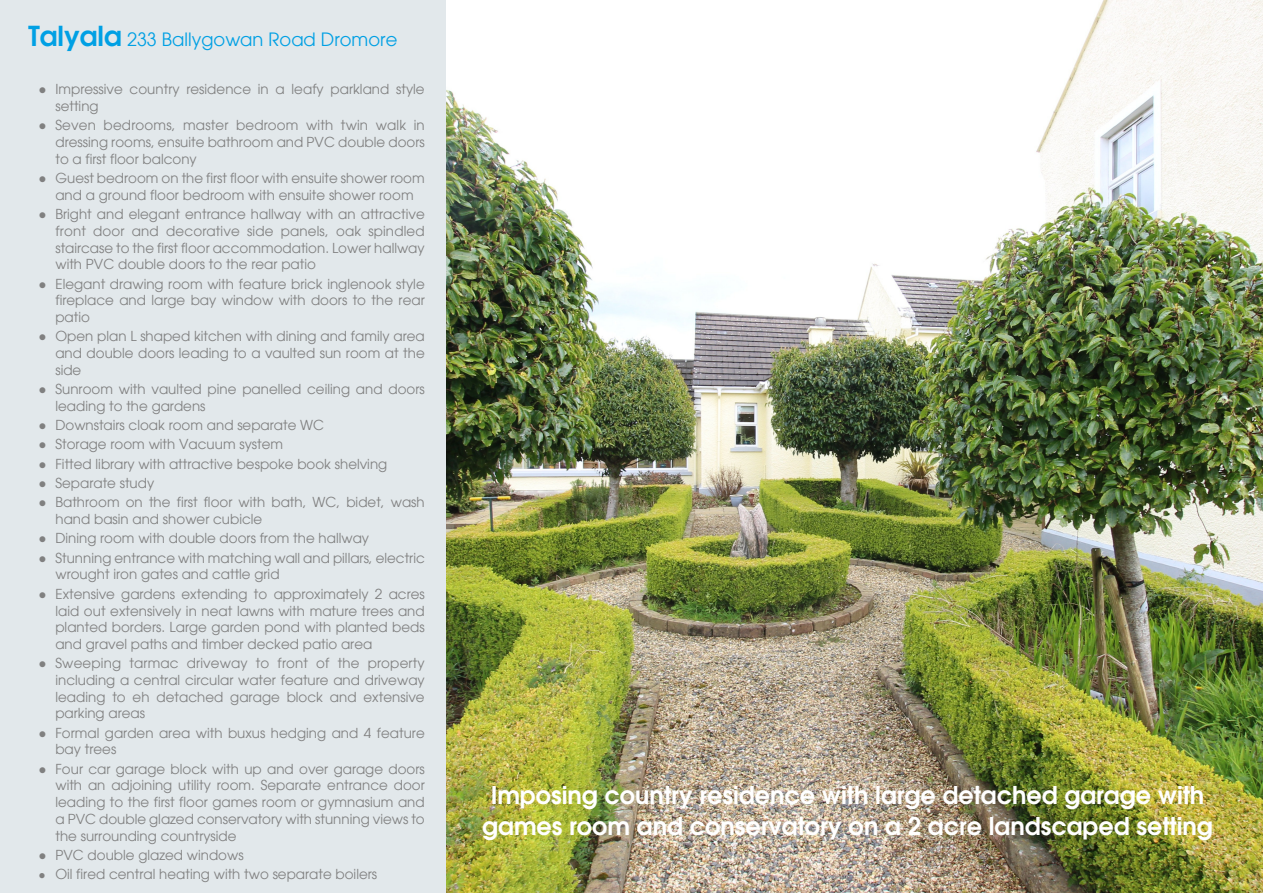
<style>
.page{position:relative;width:1263px;height:893px;background:#fff}
.page>*{position:absolute;margin:0;border:0;box-sizing:border-box;transform-origin:0 0}
.t1{font:600 24px/30.6px "Avant Garde";color:#fff;text-align:center}
.t2{font:18px "Avant Garde";color:#00a0e4}
.t3{font:13.5px/16.6px "Avant Garde";color:#808080;text-align:justify}
.s1{font-weight:600;font-size:27px}
.s2{font-family:"Times New Roman"}
.s3{font-family:"Times New Roman";font-size:12px}
</style>
<div class="page">
<img style="left:445px;top:0;width:818px;height:893px">
<div style="left:0;top:0;width:445px;height:893px;background:#e2e8eb"></div>
<h2 class="t2" style="left:28px;top:32px;width:370px"><span class="s1">Talyala</span> 233 Ballygowan Road Dromore</h2>
<p class="t3" style="left:55px;top:82px;width:371px;text-indent:-17px"><span class="s2">●</span> Impressive country residence in a leafy parkland style setting</p>
<p class="t3" style="left:55px;top:118px;width:371px;text-indent:-17px"><span class="s2">●</span> Seven bedrooms, master bedroom with twin walk in dressing rooms, ensuite bathroom and PVC double doors to a first floor balcony</p>
<p class="t3" style="left:39px;top:171px;width:388px;text-align:center"><span class="s2">●</span> Guest bedroom on the first floor with ensuite shower room and a ground floor bedroom with ensuite shower room</p>
<p class="t3" style="left:55px;top:207px;width:371px;text-indent:-17px"><span class="s2">●</span> Bright and elegant entrance hallway with an attractive front door and decorative side panels, oak spindled staircase to the first floor accommodation. Lower hallway with PVC double doors to the rear patio</p>
<p class="t3" style="left:55px;top:277px;width:371px;text-indent:-17px"><span class="s2">●</span> Elegant drawing room with feature brick inglenook style fireplace and large bay window with doors to the rear patio</p>
<p class="t3" style="left:55px;top:329px;width:371px;text-indent:-17px"><span class="s2">●</span> Open plan L shaped kitchen with dining and family area and double doors leading to a vaulted sun room at the side</p>
<p class="t3" style="left:55px;top:382px;width:371px;text-indent:-17px"><span class="s2">●</span> Sunroom with vaulted pine panelled ceiling and doors leading to the gardens</p>
<p class="t3" style="left:39px;top:418px;width:287px"><span class="s2">●</span> Downstairs cloak room and separate WC</p>
<p class="t3" style="left:39px;top:437px;width:246px"><span class="s2">●</span> Storage room with Vacuum system</p>
<p class="t3" style="left:39px;top:457px;width:350px"><span class="s2">●</span> Fitted library with attractive bespoke book shelving</p>
<p class="t3" style="left:39px;top:476px;width:117px"><span class="s2">●</span> Separate study</p>
<p class="t3" style="left:55px;top:495px;width:371px;text-indent:-17px"><span class="s2">●</span> Bathroom on the first floor with bath, WC, bidet, wash hand basin and shower cubicle</p>
<p class="t3" style="left:39px;top:531px;width:332px"><span class="s2">●</span> Dining room with double doors from the hallway</p>
<p class="t3" style="left:55px;top:551px;width:371px;text-indent:-17px"><span class="s2">●</span> Stunning entrance with matching wall and pillars, electric wrought iron gates and cattle grid</p>
<p class="t3" style="left:55px;top:587px;width:371px;text-indent:-17px"><span class="s2">●</span> Extensive gardens extending to approximately 2 acres laid out extensively in neat lawns with mature trees and planted borders. Large garden pond with planted beds and gravel paths and timber decked patio area</p>
<p class="t3" style="left:55px;top:656px;width:371px;text-indent:-17px"><span class="s2">●</span> Sweeping tarmac driveway to front of the property including a central circular water feature and driveway leading to eh detached garage block and extensive parking areas</p>
<p class="t3" style="left:55px;top:726px;width:371px;text-indent:-17px"><span class="s2">●</span> Formal garden area with buxus hedging and 4 feature bay trees</p>
<p class="t3" style="left:55px;top:762px;width:371px;text-indent:-17px"><span class="s2">●</span> Four car garage block with up and over garage doors with an adjoining utility room. Separate entrance door leading to the first floor games room or gymnasium and a PVC double glazed conservatory with stunning views to the surrounding countryside</p>
<p class="t3" style="left:39px;top:848px;width:207px"><span class="s2">●</span> PVC double glazed windows</p>
<p class="t3" style="left:39px;top:867px;width:340px"><span class="s3">●</span> Oil fired central heating with two separate boilers</p>
<h1 class="t1" style="left:482px;top:782px;width:732px">Imposing country residence with large detached garage with games room and conservatory on a 2 acre landscaped setting</h1>
</div>
